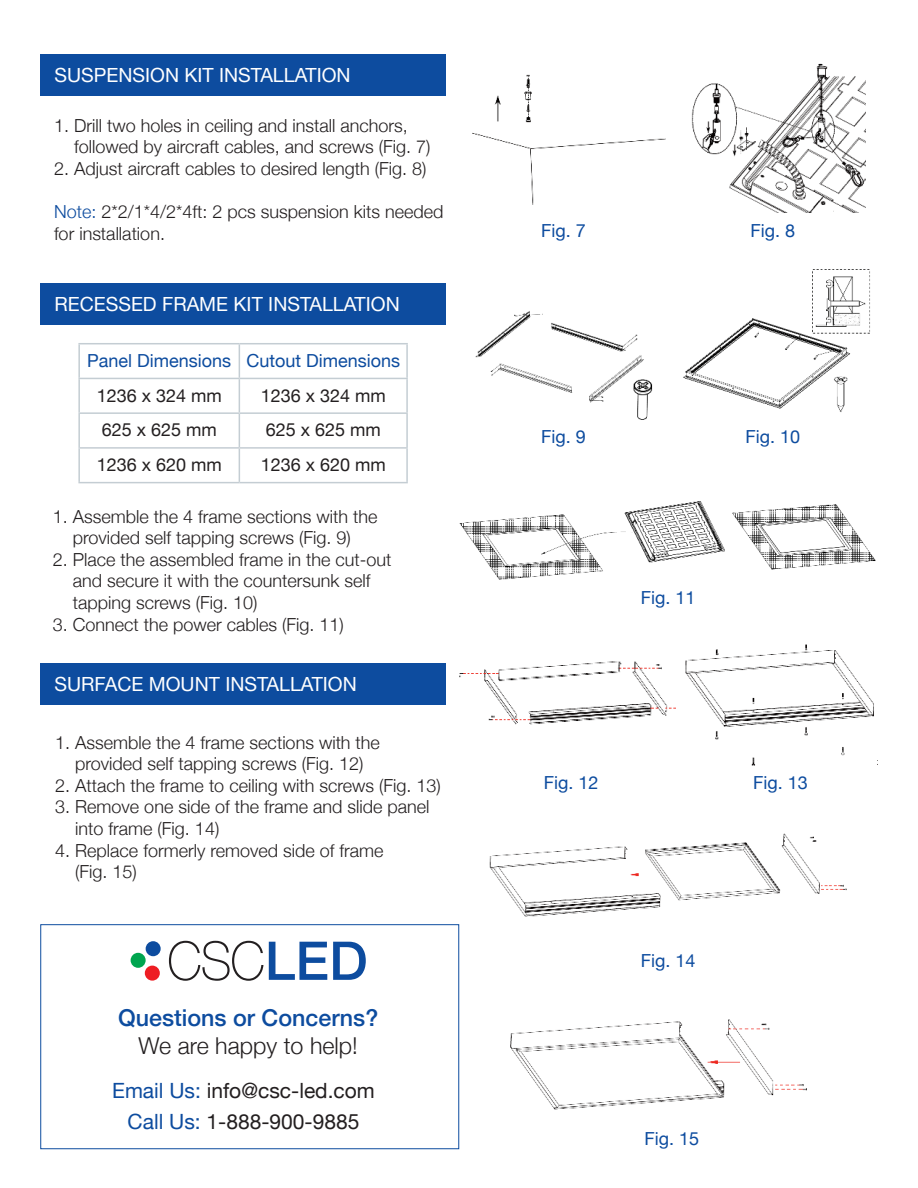
<style>
.page{position:relative;width:918px;height:1188px;background:#fff}
.page>*{position:absolute;margin:0;border:0;box-sizing:border-box;transform-origin:0 0}
.t1{font:500 23.25px "Helvetica Neue";color:#0d4c9f}
.t2{font:300 23.25px "Helvetica Neue";color:#231f20}
.t3{font:21px/30.5px "Helvetica Neue";color:#231f20;text-align:center}
.t4{font:19.5px "Helvetica Neue";color:#fff}
.t5{font:300 18px/21.6px "Helvetica Neue";color:#231f20}
.t6{font:18px "Helvetica Neue";color:#0d4c9f}
.t7{font:18px "Helvetica Neue";color:#231f20}
.s1{color:#0d4c9f}
</style>
<div class="page">
<svg style="left:169px;top:941px;width:94px;height:40px"></svg>
<svg style="left:269px;top:942px;width:58px;height:38px"></svg>
<svg style="left:333px;top:942px;width:33px;height:38px"></svg>
<div style="left:131px;top:953px;width:15px;height:15px;background:#00a54f;border-radius:50%"></div>
<div style="left:145px;top:966px;width:15px;height:15px;background:#ee1d23;border-radius:50%"></div>
<div style="left:146px;top:941px;width:15px;height:15px;background:#0d4c9f;border-radius:50%"></div>
<div style="left:40px;top:54px;width:405px;height:41px;background:#0d4c9f"></div>
<img style="left:472px;top:74px;width:194px;height:130px">
<img style="left:691px;top:63px;width:175px;height:149px">
<div style="left:40px;top:283px;width:405px;height:41px;background:#0d4c9f"></div>
<img style="left:475px;top:311px;width:169px;height:92px">
<img style="left:630px;top:377px;width:23px;height:43px">
<img style="left:683px;top:318px;width:167px;height:91px">
<img style="left:832px;top:371px;width:18px;height:41px">
<img style="left:811px;top:269px;width:59px;height:65px">
<img style="left:459px;top:501px;width:417px;height:79px">
<hr style="left:78px;top:379px;width:2px;height:33px;background:#c4cdd3">
<hr style="left:78px;top:449px;width:2px;height:33px;background:#c4cdd3">
<hr style="left:78px;top:482px;width:161px;height:1px;background:#c4cdd3">
<hr style="left:78px;top:343px;width:161px;height:1px;background:#c4cdd3">
<hr style="left:78px;top:344px;width:2px;height:34px;background:#c4cdd3">
<hr style="left:78px;top:378px;width:161px;height:1px;background:#c4cdd3">
<hr style="left:239px;top:343px;width:169px;height:1px;background:#c4cdd3">
<hr style="left:239px;top:344px;width:1px;height:34px;background:#c4cdd3">
<hr style="left:406px;top:344px;width:2px;height:34px;background:#c4cdd3">
<hr style="left:239px;top:378px;width:169px;height:1px;background:#c4cdd3">
<hr style="left:239px;top:379px;width:1px;height:33px;background:#c4cdd3">
<hr style="left:406px;top:379px;width:2px;height:33px;background:#c4cdd3">
<hr style="left:78px;top:412px;width:161px;height:2px;background:#c4cdd3">
<hr style="left:78px;top:414px;width:2px;height:33px;background:#c4cdd3">
<hr style="left:78px;top:447px;width:161px;height:2px;background:#c4cdd3">
<hr style="left:239px;top:412px;width:169px;height:2px;background:#c4cdd3">
<hr style="left:239px;top:414px;width:1px;height:33px;background:#c4cdd3">
<hr style="left:406px;top:414px;width:2px;height:33px;background:#c4cdd3">
<hr style="left:239px;top:447px;width:169px;height:2px;background:#c4cdd3">
<hr style="left:239px;top:449px;width:1px;height:33px;background:#c4cdd3">
<hr style="left:406px;top:449px;width:2px;height:33px;background:#c4cdd3">
<hr style="left:239px;top:482px;width:169px;height:1px;background:#c4cdd3">
<div style="left:40px;top:664px;width:405px;height:41px;background:#0d4c9f"></div>
<img style="left:459px;top:661px;width:217px;height:64px">
<img style="left:685px;top:644px;width:189px;height:122px">
<img style="left:489px;top:833px;width:358px;height:84px">
<img style="left:510px;top:1019px;width:297px;height:91px">
<div style="left:40px;top:924px;width:419px;height:225px;border:1px solid #0d4c9f"></div>
<div style="left:578px;top:46px;width:89px;height:77px;background:#fff"></div>
<p class="t4" style="left:55px;top:67px;width:298px">SUSPENSION KIT INSTALLATION</p>
<p class="t5" style="left:74px;top:113px;width:358px;text-indent:-20px">1. Drill two holes in ceiling and install anchors, followed by aircraft cables, and screws (Fig. 7)</p>
<p class="t5" style="left:54px;top:157px;width:374px">2. Adjust aircraft cables to desired length (Fig. 8)</p>
<p class="t5" style="left:54px;top:200px;width:391px"><span class="s1">Note:</span> 2*2/1*4/2*4ft: 2 pcs suspension kits needed for installation.</p>
<p class="t4" style="left:55px;top:297px;width:347px">RECESSED FRAME KIT INSTALLATION</p>
<p class="t6" style="left:87px;top:354px;width:314px">Panel Dimensions Cutout Dimensions</p>
<p class="t7" style="left:97px;top:388px;width:127px">1236 x 324 mm</p>
<p class="t7" style="left:261px;top:388px;width:127px">1236 x 324 mm</p>
<p class="t7" style="left:102px;top:423px;width:117px">625 x 625 mm</p>
<p class="t7" style="left:266px;top:423px;width:117px">625 x 625 mm</p>
<p class="t7" style="left:97px;top:458px;width:127px">1236 x 620 mm</p>
<p class="t7" style="left:261px;top:458px;width:127px">1236 x 620 mm</p>
<p class="t5" style="left:53px;top:504px;width:326px;text-align:center">1. Assemble the 4 frame sections with the provided self tapping screws (Fig. 9)</p>
<p class="t5" style="left:73px;top:547px;width:320px;text-indent:-20px">2. Place the assembled frame in the cut-out and secure it with the countersunk self tapping screws (Fig. 10)</p>
<p class="t5" style="left:53px;top:612px;width:293px">3. Connect the power cables (Fig. 11)</p>
<p class="t4" style="left:55px;top:677px;width:304px">SURFACE MOUNT INSTALLATION</p>
<p class="t5" style="left:55px;top:730px;width:326px;text-align:center">1. Assemble the 4 frame sections with the provided self tapping screws (Fig. 12)</p>
<p class="t5" style="left:55px;top:773px;width:387px">2. Attach the frame to ceiling with screws (Fig. 13)</p>
<p class="t5" style="left:75px;top:795px;width:356px;text-indent:-20px">3. Remove one side of the frame and slide panel into frame (Fig. 14)</p>
<p class="t5" style="left:75px;top:838px;width:310px;text-indent:-20px">4. Replace formerly removed side of frame (Fig. 15)</p>
<p class="t1" style="left:118px;top:1009px;width:262px">Questions or Concerns?</p>
<p class="t2" style="left:139px;top:1027px;width:221px">We are happy to help!</p>
<p class="t3" style="left:112px;top:1077px;width:264px"><span class="s1">Email Us:</span> info@csc-led.com<br><span class="s1">Call Us:</span> 1-888-900-9885</p>
<p class="t6" style="left:541px;top:224px;width:46px">Fig. 7</p>
<p class="t6" style="left:751px;top:224px;width:46px">Fig. 8</p>
<p class="t6" style="left:541px;top:430px;width:46px">Fig. 9</p>
<p class="t6" style="left:746px;top:430px;width:56px">Fig. 10</p>
<p class="t6" style="left:641px;top:591px;width:56px">Fig. 11</p>
<p class="t6" style="left:544px;top:776px;width:56px">Fig. 12</p>
<p class="t6" style="left:753px;top:776px;width:56px">Fig. 13</p>
<p class="t6" style="left:641px;top:954px;width:56px">Fig. 14</p>
<p class="t6" style="left:645px;top:1131px;width:56px">Fig. 15</p>
</div>
